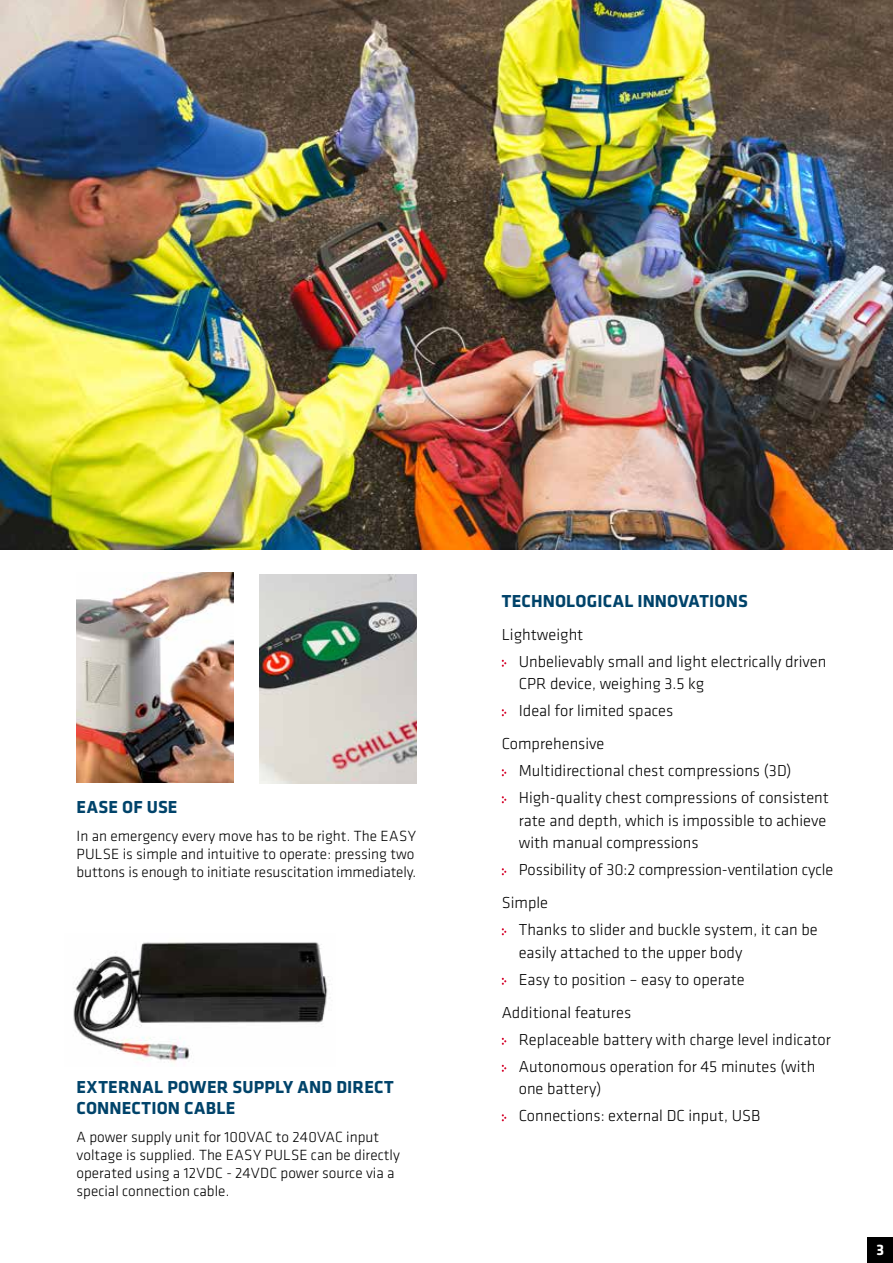
<style>
.page{position:relative;width:893px;height:1263px;background:#fff}
.page>*{position:absolute;margin:0;border:0;box-sizing:border-box;transform-origin:0 0}
.t1{font:700 18px/21px "Klavika";letter-spacing:.01em;color:#00436a}
.t2{font:300 16.5px/27px "Klavika";color:#000}
.t3{font:700 15.75px "Klavika";color:#fff}
.t4{font:300 15.3px/18px "Klavika";color:#000}
</style>
<div class="page">
<div style="left:867px;top:1237px;width:26px;height:26px;background:#000"></div>
<img style="left:0;top:0;width:893px;height:549px">
<img style="left:0;top:255px;width:1px;height:294px">
<img style="left:73px;top:942px;width:255px;height:120px">
<img style="left:77px;top:573px;width:157px;height:209px">
<img style="left:259px;top:574px;width:158px;height:210px">
<svg style="left:502px;top:660px;width:4px;height:7px"></svg>
<svg style="left:502px;top:709px;width:4px;height:7px"></svg>
<svg style="left:502px;top:769px;width:4px;height:7px"></svg>
<svg style="left:502px;top:796px;width:4px;height:7px"></svg>
<svg style="left:502px;top:868px;width:4px;height:7px"></svg>
<svg style="left:502px;top:928px;width:4px;height:7px"></svg>
<svg style="left:502px;top:978px;width:4px;height:7px"></svg>
<svg style="left:502px;top:1038px;width:4px;height:7px"></svg>
<svg style="left:502px;top:1065px;width:4px;height:7px"></svg>
<svg style="left:502px;top:1114px;width:4px;height:7px"></svg>
<p class="t1" style="left:77px;top:795px;width:103px">EASE OF USE</p>
<p class="t4" style="left:77px;top:827px;width:341px;text-align:justify">In an emergency every move has to be right. The EASY PULSE is simple and intuitive to operate: pressing two buttons is enough to initiate resuscitation immediately.</p>
<p class="t1" style="left:77px;top:1075px;width:319px">EXTERNAL POWER SUPPLY AND DIRECT<br>CONNECTION CABLE</p>
<p class="t4" style="left:77px;top:1128px;width:325px">A power supply unit for 100VAC to 240VAC input voltage is supplied. The EASY PULSE can be directly operated using a 12VDC - 24VDC power source via a special connection cable.</p>
<p class="t1" style="left:502px;top:589px;width:248px">TECHNOLOGICAL INNOVATIONS</p>
<p class="t2" style="left:519px;top:621px;width:309px;text-indent:-17px">Lightweight<br>Unbelievably small and light electrically driven</p>
<p class="t2" style="left:519px;top:670px;width:187px">CPR device, weighing 3.5 kg<br>Ideal for limited spaces</p>
<p class="t2" style="left:519px;top:730px;width:312px;text-indent:-17px">Comprehensive<br>Multidirectional chest compressions (3D)<br>High-quality chest compressions of consistent</p>
<p class="t2" style="left:519px;top:809px;width:309px;line-height:22.5px">rate and depth, which is impossible to achieve with manual compressions</p>
<p class="t2" style="left:502px;top:853px;width:333px;line-height:33px;text-indent:17px">Possibility of 30:2 compression-ventilation cycle<br>Simple</p>
<p class="t2" style="left:519px;top:918px;width:300px;line-height:22.5px">Thanks to slider and buckle system, it can be easily attached to the upper body</p>
<p class="t2" style="left:502px;top:963px;width:244px;line-height:33px;text-indent:17px">Easy to position – easy to operate<br>Additional features</p>
<p class="t2" style="left:519px;top:1026px;width:314px">Replaceable battery with charge level indicator<br>Autonomous operation for 45 minutes (with</p>
<p class="t2" style="left:519px;top:1075px;width:243px">one battery)<br>Connections: external DC input, USB</p>
<p class="t3" style="left:876px;top:1239px;width:9px">3</p>
</div>
